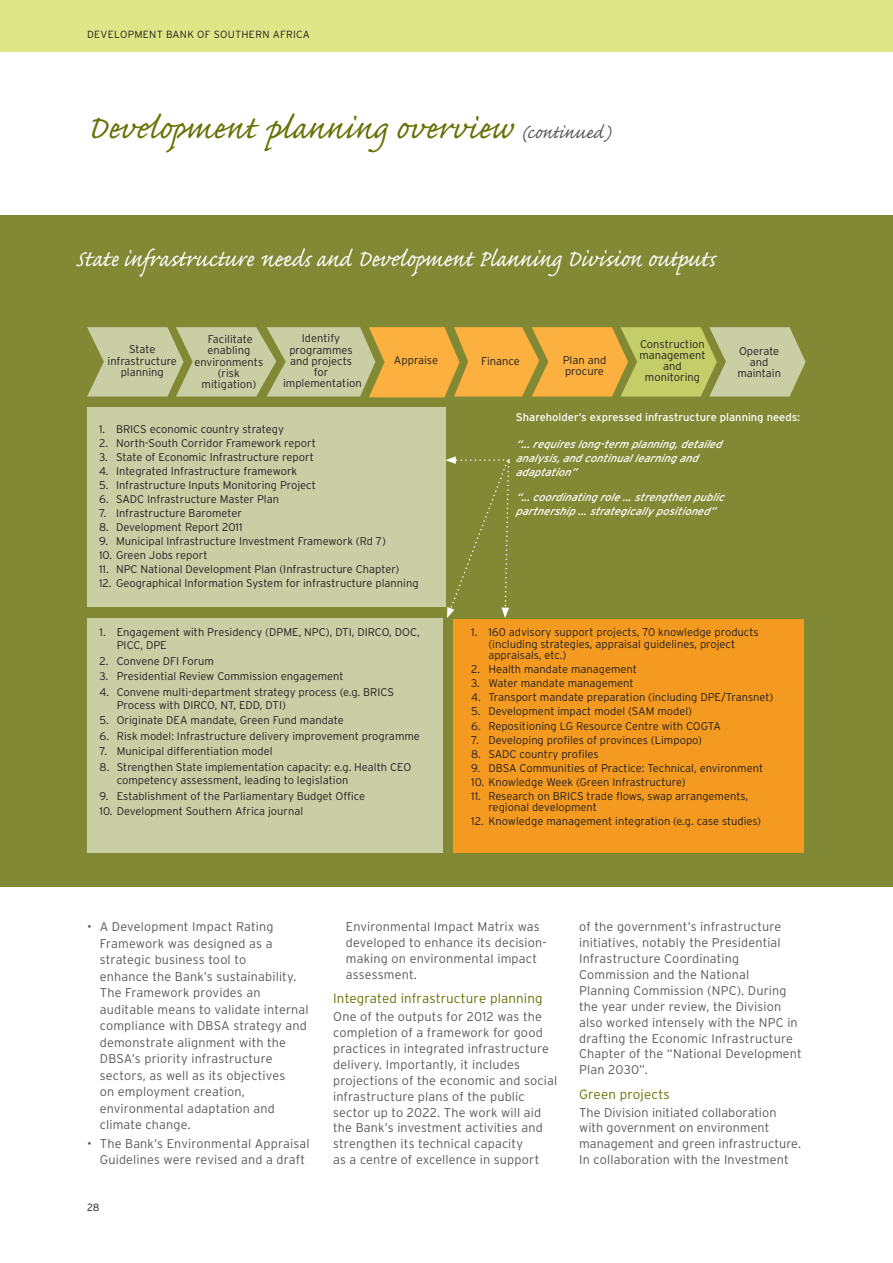
<style>
.page{position:relative;width:893px;height:1263px;background:#fff}
.page>*{position:absolute;margin:0;border:0;box-sizing:border-box;transform-origin:0 0}
.t1{font:41.7px "Caflisch Script Pro";color:#687105}
.t2{font:29.7px "Caflisch Script Pro";color:#fff;scale:.96 1}
.t3{font:300 13.35px "Interstate";letter-spacing:.01em;color:#687105}
.t4{font:300 12.6px/15.9px "Interstate";letter-spacing:.01em;color:#58595b}
.t5{font:300 11.1px/11.1px "Interstate";color:#231f20}
.t6{font:italic 11.1px/13.8px "Interstate";color:#fff}
.t7{font:11.1px "Interstate";color:#fff}
.t8{font:300 10.35px "Interstate";letter-spacing:.025em;color:#231f20}
.s1{font-size:23.85px;color:#58595b}
</style>
<div class="page">
<div style="left:0;top:1px;width:893px;height:51px;background:#dee787"></div>
<div style="left:0;top:215px;width:893px;height:672px;background:#828934"></div>
<div style="left:87px;top:407px;width:359px;height:200px;background:#cacea5"></div>
<div style="left:87px;top:618px;width:356px;height:235px;background:#cacea5"></div>
<div style="left:453px;top:619px;width:351px;height:234px;background:#f49a21"></div>
<svg style="left:446px;top:456px;width:64px;height:162px"></svg>
<svg style="left:87px;top:327px;width:718px;height:70px"></svg>
<p class="t8" style="left:87px;top:30px;width:224px">DEVELOPMENT BANK OF SOUTHERN AFRICA</p>
<h1 class="t1" style="left:87px;top:113px;width:525px">Development planning overview <span class="s1">(continued)</span></h1>
<h2 class="t2" style="left:76px;top:248px;width:669px">State infrastructure needs and Development Planning Division outputs</h2>
<p class="t5" style="left:108px;top:345px;width:71px;text-align:center">State infrastructure planning</p>
<p class="t5" style="left:195px;top:335px;width:70px;text-align:center">Facilitate enabling environments (risk mitigation)</p>
<p class="t5" style="left:283px;top:334px;width:80px;text-align:center">Identify programmes and projects for implementation</p>
<p class="t5" style="left:394px;top:355px;width:46px">Appraise</p>
<p class="t5" style="left:481px;top:356px;width:40px">Finance</p>
<p class="t5" style="left:563px;top:355px;width:45px">Plan and procure</p>
<p class="t5" style="left:639px;top:339px;width:67px;text-align:center">Construction management and monitoring</p>
<p class="t5" style="left:737px;top:346px;width:45px;text-align:center">Operate and maintain</p>
<p class="t5" style="left:99px;top:425px;width:186px">1. BRICS economic country strategy</p>
<p class="t5" style="left:99px;top:439px;width:218px">2. North-South Corridor Framework report</p>
<p class="t5" style="left:99px;top:453px;width:216px">3. State of Economic Infrastructure report</p>
<p class="t5" style="left:99px;top:467px;width:200px">4. Integrated Infrastructure framework</p>
<p class="t5" style="left:99px;top:481px;width:218px">5. Infrastructure Inputs Monitoring Project</p>
<p class="t5" style="left:99px;top:495px;width:181px">6. SADC Infrastructure Master Plan</p>
<p class="t5" style="left:99px;top:509px;width:144px">7. Infrastructure Barometer</p>
<p class="t5" style="left:99px;top:523px;width:145px">8. Development Report 2011</p>
<p class="t5" style="left:99px;top:537px;width:288px">9. Municipal Infrastructure Investment Framework (Rd 7)</p>
<p class="t5" style="left:99px;top:551px;width:110px">10. Green Jobs report</p>
<p class="t5" style="left:99px;top:565px;width:302px">11. NPC National Development Plan (Infrastructure Chapter)</p>
<p class="t5" style="left:99px;top:579px;width:321px">12. Geographical Information System for infrastructure planning</p>
<p class="t5" style="left:117px;top:626px;width:304px;line-height:13.4px;text-indent:-17px">1. Engagement with Presidency (DPME, NPC), DTI, DIRCO, DOC,<br>PICC, DPE</p>
<p class="t5" style="left:100px;top:656px;width:116px">2. Convene DFI Forum</p>
<p class="t5" style="left:100px;top:671px;width:246px">3. Presidential Review Commission engagement</p>
<p class="t5" style="left:117px;top:686px;width:279px;line-height:13.4px;text-indent:-17px">4. Convene multi-department strategy process (e.g. BRICS<br>Process with DIRCO, NT, EDD, DTI)</p>
<p class="t5" style="left:100px;top:716px;width:246px">5. Originate DEA mandate, Green Fund mandate</p>
<p class="t5" style="left:100px;top:731px;width:322px">6. Risk model: Infrastructure delivery improvement programme</p>
<p class="t5" style="left:100px;top:747px;width:175px">7. Municipal differentiation model</p>
<p class="t5" style="left:117px;top:761px;width:296px;line-height:13.4px;text-indent:-17px">8. Strengthen State implementation capacity: e.g. Health CEO competency assessment, leading to legislation</p>
<p class="t5" style="left:100px;top:791px;width:267px">9. Establishment of the Parliamentary Budget Office</p>
<p class="t5" style="left:100px;top:807px;width:205px">10. Development Southern Africa journal</p>
<p class="t7" style="left:516px;top:413px;width:286px">Shareholder’s expressed infrastructure planning needs:</p>
<p class="t6" style="left:516px;top:438px;width:207px">“...requires long-term planning, detailed analysis, and continual learning and adap tation”</p>
<p class="t6" style="left:516px;top:492px;width:213px">“...coordinating role ...strengthen p ublic partnership ...strategically positioned ”</p>
<p class="t5" style="left:488px;top:627px;width:272px;line-height:11.9px;text-indent:-17px">1. 160 advisory support projects, 70 knowledge products (including strategies, appraisal guidelines, project appraisals, etc.)</p>
<p class="t5" style="left:471px;top:665px;width:167px">2. Health mandate management</p>
<p class="t5" style="left:471px;top:679px;width:164px">3. Water mandate management</p>
<p class="t5" style="left:471px;top:693px;width:304px">4. Transport mandate preparation (including DPE/Transnet)</p>
<p class="t5" style="left:471px;top:707px;width:222px">5. Development impact model (SAM model)</p>
<p class="t5" style="left:471px;top:721px;width:251px">6. Repositioning LG Resource Centre with COGTA</p>
<p class="t5" style="left:471px;top:735px;width:232px">7. Developing profiles of provinces (Limpopo)</p>
<p class="t5" style="left:471px;top:749px;width:129px">8. SADC country profiles</p>
<p class="t5" style="left:471px;top:763px;width:293px">9. DBSA Communities of Practice: Technical, environment</p>
<p class="t5" style="left:471px;top:777px;width:216px">10. Knowledge Week (Green Infrastructure)</p>
<p class="t5" style="left:488px;top:791px;width:261px;line-height:11.9px;text-indent:-17px">11. Research on BRICS trade flows, swap arrangements, regional development</p>
<p class="t5" style="left:471px;top:817px;width:291px">12. Knowledge management integration (e.g. case studies)</p>
<p class="t4" style="left:100px;top:920px;width:210px;line-height:16.5px;text-indent:-13px">• A Development Impact Rating<br>Framework was designed as a strategic business tool to<br>enhance the Bank’s sustainability.<br>The Framework provides an auditable means to validate internal compliance with DBSA strategy and demonstrate alignment with the<br>DBSA’s priority infrastructure sectors, as well as its objectives<br>on employment creation, environmental adaptation and climate change.</p>
<p class="t4" style="left:100px;top:1136px;width:211px;line-height:16.5px;text-indent:-13px">• The Bank’s Environmental Appraisal<br>Guidelines were revised and a draft</p>
<p class="t8" style="left:87px;top:1203px;width:14px">28</p>
<p class="t4" style="left:346px;top:920px;width:202px">Environmental Impact Matrix was developed to enhance its decision&shy;making on environmental impact assessment.</p>
<p class="t3" style="left:333px;top:994px;width:211px">Integrated infrastructure planning</p>
<p class="t4" style="left:333px;top:1010px;width:225px">One of the outputs for 2012 was the completion of a framework for good practices in integrated infrastructure delivery. Importantly, it includes projections of the economic and social infrastructure plans of the public sector up to 2022. The work will aid the Bank’s investment activities and strengthen its technical capacity<br>as a centre of excellence in support</p>
<p class="t4" style="left:579px;top:920px;width:224px">of the government’s infrastructure initiatives, notably the Presidential Infrastructure Coordinating Commission and the National Planning Commission (NPC). During the year under review, the Division also worked intensely with the NPC in drafting the Economic Infrastructure Chapter of the “National Development Plan 2030”.</p>
<p class="t3" style="left:579px;top:1089px;width:92px">Green projects</p>
<p class="t4" style="left:579px;top:1105px;width:223px">The Division initiated collaboration with government on environment management and green infrastructure.<br>In collaboration with the Investment</p>
</div>
